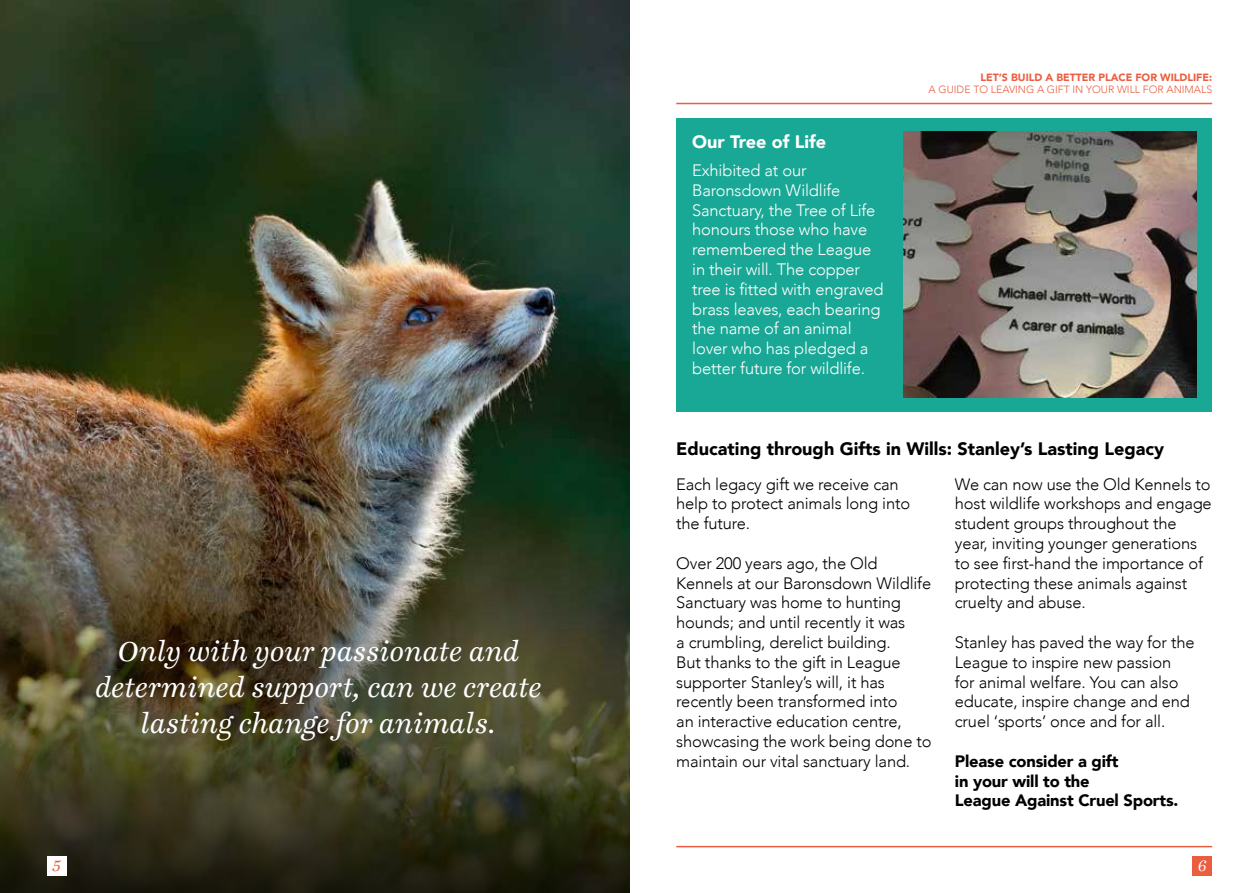
<style>
.page{position:relative;width:1259px;height:893px;background:#fff}
.page>*{position:absolute;margin:0;border:0;box-sizing:border-box;transform-origin:0 0}
.t1{font:italic 30px/36px "Ingeborg";color:#fff;text-align:center}
.t2{font:900 18px "Avenir";color:#000}
.t3{font:900 18px "Avenir";color:#fff}
.t4{font:300 16.5px/19.8px "Avenir";letter-spacing:-.01em;color:#000}
.t5{font:300 16.5px/19.8px "Avenir";letter-spacing:-.01em;color:#fff}
.t6{font:900 16.5px/19.8px "Avenir";letter-spacing:-.01em;color:#000}
.t7{font:italic 16.5px "Ingeborg";color:#eb5d40}
.t8{font:italic 16.5px "Ingeborg";color:#fff}
.t9{font:300 10.5px "Avenir";color:#eb5d40}
.t10{font:900 10.5px "Avenir";color:#eb5d40}
</style>
<div class="page">
<img style="left:0;top:0;width:629px;height:480px">
<img style="left:0;top:480px;width:629px;height:413px">
<hr style="left:676px;top:103px;width:536px;height:1px;background:#eb5d40">
<hr style="left:676px;top:846px;width:536px;height:1px;background:#eb5d40">
<div style="left:1192px;top:856px;width:20px;height:19px;background:#eb5d40"></div>
<div style="left:47px;top:856px;width:20px;height:19px;background:#fff"></div>
<div style="left:676px;top:118px;width:536px;height:294px;background:#1aa896"></div>
<img style="left:904px;top:131px;width:293px;height:267px">
<h1 class="t1" style="left:95px;top:633px;width:448px">Only with your passionate and determined support, can we create lasting change for animals.</h1>
<p class="t3" style="left:692px;top:126px;width:135px">Our Tree of Life</p>
<p class="t5" style="left:692px;top:160px;width:193px">Exhibited at our<br>Baronsdown Wildlife<br>Sanctuary, the Tree of Life honours those who have remembered the League in their will. The copper tree is fitted with engraved brass leaves, each bearing the name of an animal lover who has pledged a better future for wildlife.</p>
<p class="t10" style="left:980px;top:68px;width:233px">LET’S BUILD A BETTER PLACE FOR WILDLIFE:</p>
<p class="t9" style="left:928px;top:83px;width:285px">A GUIDE TO LEAVING A GIFT IN YOUR WILL FOR ANIMALS</p>
<p class="t2" style="left:676px;top:434px;width:489px">Educating through Gifts in Wills: Stanley’s Lasting Legacy</p>
<p class="t4" style="left:676px;top:474px;width:235px">Each legacy gift we receive can help to protect animals long into the future.</p>
<p class="t4" style="left:676px;top:553px;width:257px">Over 200 years ago, the Old<br>Kennels at our Baronsdown Wildlife<br>Sanctuary was home to hunting hounds; and until recently it was<br>a crumbling, derelict building.<br>But thanks to the gift in League supporter Stanley’s will, it has recently been transformed into<br>an interactive education centre, showcasing the work being done to maintain our vital sanctuary land.</p>
<p class="t4" style="left:955px;top:474px;width:258px">We can now use the Old Kennels to host wildlife workshops and engage student groups throughout the year, inviting younger generations to see first-hand the importance of protecting these animals against cruelty and abuse.</p>
<p class="t4" style="left:955px;top:632px;width:241px">Stanley has paved the way for the<br>League to inspire new passion for animal welfare. You can also educate, inspire change and end cruel ‘sports’ once and for all.</p>
<p class="t6" style="left:955px;top:751px;width:225px">Please consider a gift<br>in your will to the<br>League Against Cruel Sports.</p>
<p class="t7" style="left:52px;top:856px;width:10px">5</p>
<p class="t8" style="left:1197px;top:856px;width:10px">6</p>
</div>
